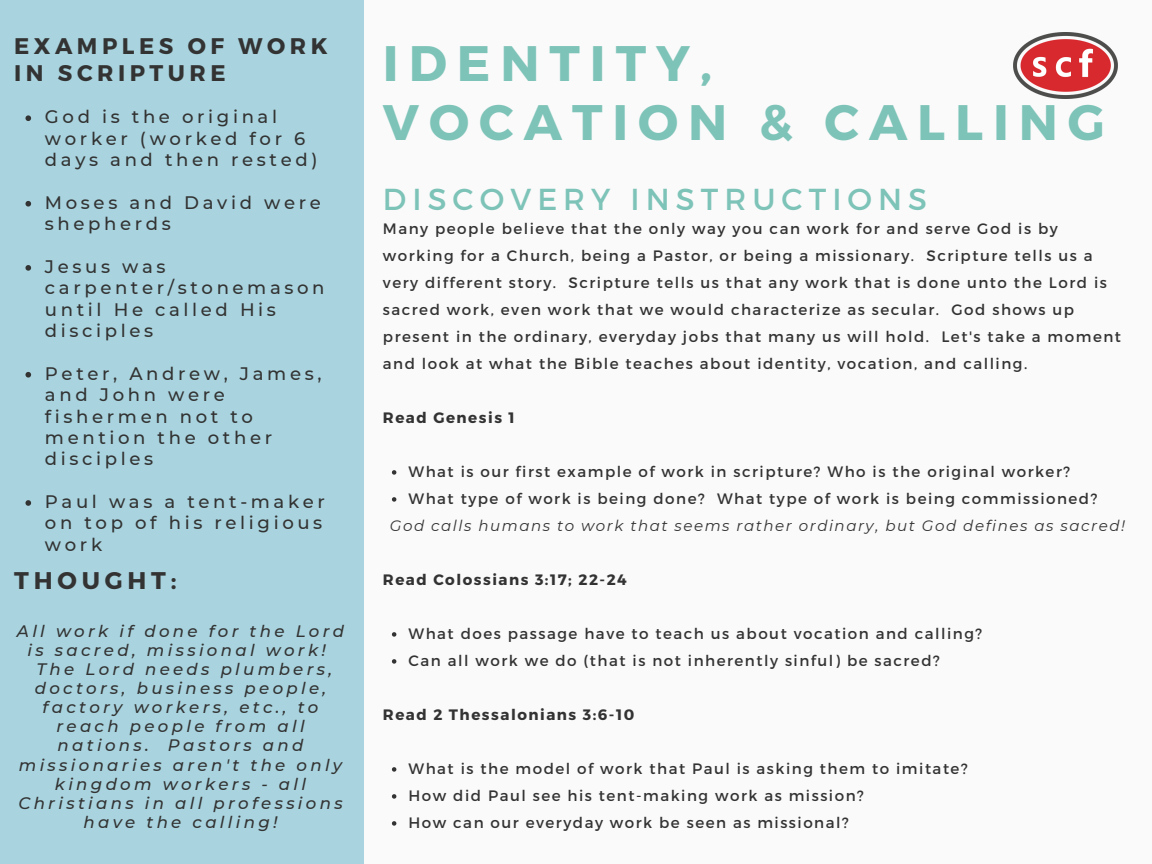
<style>
.page{position:relative;width:1152px;height:864px;background:#fff}
.page>*{position:absolute;margin:0;border:0;box-sizing:border-box;transform-origin:0 0}
.t1{font:700 49.8px/59.7px "Montserrat";letter-spacing:.2em;color:#7dc3b8}
.t2{font:30.3px "Montserrat";letter-spacing:.2em;color:#7dc3b8}
.t3{font:700 24.15px "Montserrat";letter-spacing:.2em;color:#333}
.t4{font:700 22.65px/27px "Montserrat";letter-spacing:.2em;color:#333}
.t5{font:500 18.15px/21.3px "Montserrat";letter-spacing:.2em;color:#333}
.t6{font:italic 500 16.65px/19.2px "Montserrat";letter-spacing:.2em;color:#333;text-align:center}
.t7{font:15.15px/27px "Montserrat";letter-spacing:.1em;color:#333}
.t8{font:italic 15.15px "Montserrat";letter-spacing:.1em;color:#333}
.t9{font:700 15.15px "Montserrat";letter-spacing:.1em;color:#333}
</style>
<div class="page">
<div style="left:0;top:0;width:364px;height:864px;background:#a9d4df"></div>
<div style="left:364px;top:0;width:788px;height:864px;background:#fafafa"></div>
<svg style="left:392px;top:470px;width:4px;height:5px"></svg>
<svg style="left:392px;top:497px;width:4px;height:5px"></svg>
<svg style="left:392px;top:632px;width:4px;height:5px"></svg>
<svg style="left:392px;top:659px;width:4px;height:5px"></svg>
<svg style="left:392px;top:767px;width:4px;height:5px"></svg>
<svg style="left:392px;top:794px;width:4px;height:5px"></svg>
<svg style="left:392px;top:821px;width:4px;height:5px"></svg>
<img style="left:1014px;top:33px;width:103px;height:65px">
<svg style="left:25px;top:115px;width:6px;height:6px"></svg>
<svg style="left:25px;top:201px;width:6px;height:6px"></svg>
<svg style="left:25px;top:265px;width:6px;height:6px"></svg>
<svg style="left:25px;top:372px;width:6px;height:6px"></svg>
<svg style="left:25px;top:500px;width:6px;height:6px"></svg>
<h3 class="t4" style="left:14px;top:31px;width:315px">EXAMPLES OF WORK<br>IN SCRIPTURE</h3>
<p class="t5" style="left:45px;top:106px;width:274px">God is the original worker (worked for 6 days and then rested)</p>
<p class="t5" style="left:45px;top:192px;width:277px">Moses and David were shepherds</p>
<p class="t5" style="left:45px;top:256px;width:281px">Jesus was carpenter/stonemason until He called His disciples</p>
<p class="t5" style="left:45px;top:363px;width:278px">Peter, Andrew, James, and John were fishermen not to mention the other disciples</p>
<p class="t5" style="left:45px;top:491px;width:281px">Paul was a tent-maker on top of his religious work</p>
<h3 class="t3" style="left:14px;top:565px;width:164px">THOUGHT:</h3>
<p class="t6" style="left:17px;top:621px;width:329px">All work if done for the Lord is sacred, missional work!<br>The Lord needs plumbers, doctors, business people, factory workers, etc., to reach people from all nations. Pastors and missionaries aren't the only kingdom workers - all<br>Christians in all professions have the calling!</p>
<h1 class="t1" style="left:383px;top:30px;width:724px">IDENTITY,<br>VOCATION &amp; CALLING</h1>
<h2 class="t2" style="left:383px;top:180px;width:546px">DISCOVERY INSTRUCTIONS</h2>
<p class="t7" style="left:383px;top:214px;width:740px">Many people believe that the only way you can work for and serve God is by working for a Church, being a Pastor, or being a missionary. Scripture tells us a very different story. Scripture tells us that any work that is done unto the Lord is sacred work, even work that we would characterize as secular. God shows up present in the ordinary, everyday jobs that many us will hold. Let's take a moment and look at what the Bible teaches about identity, vocation, and calling.</p>
<p class="t9" style="left:383px;top:408px;width:133px">Read Genesis 1</p>
<p class="t7" style="left:409px;top:457px;width:690px">What is our first example of work in scripture? Who is the original worker?<br>What type of work is being done? What type of work is being commissioned?</p>
<p class="t8" style="left:390px;top:516px;width:737px">God calls humans to work that seems rather ordinary, but God defines as sacred!</p>
<p class="t9" style="left:383px;top:570px;width:245px">Read Colossians 3:17; 22-24</p>
<p class="t7" style="left:409px;top:619px;width:575px">What does passage have to teach us about vocation and calling?<br>Can all work we do (that is not inherently sinful) be sacred?</p>
<p class="t9" style="left:383px;top:705px;width:253px">Read 2 Thessalonians 3:6-10</p>
<p class="t7" style="left:409px;top:754px;width:561px">What is the model of work that Paul is asking them to imitate?<br>How did Paul see his tent-making work as mission?<br>How can our everyday work be seen as missional?</p>
</div>
